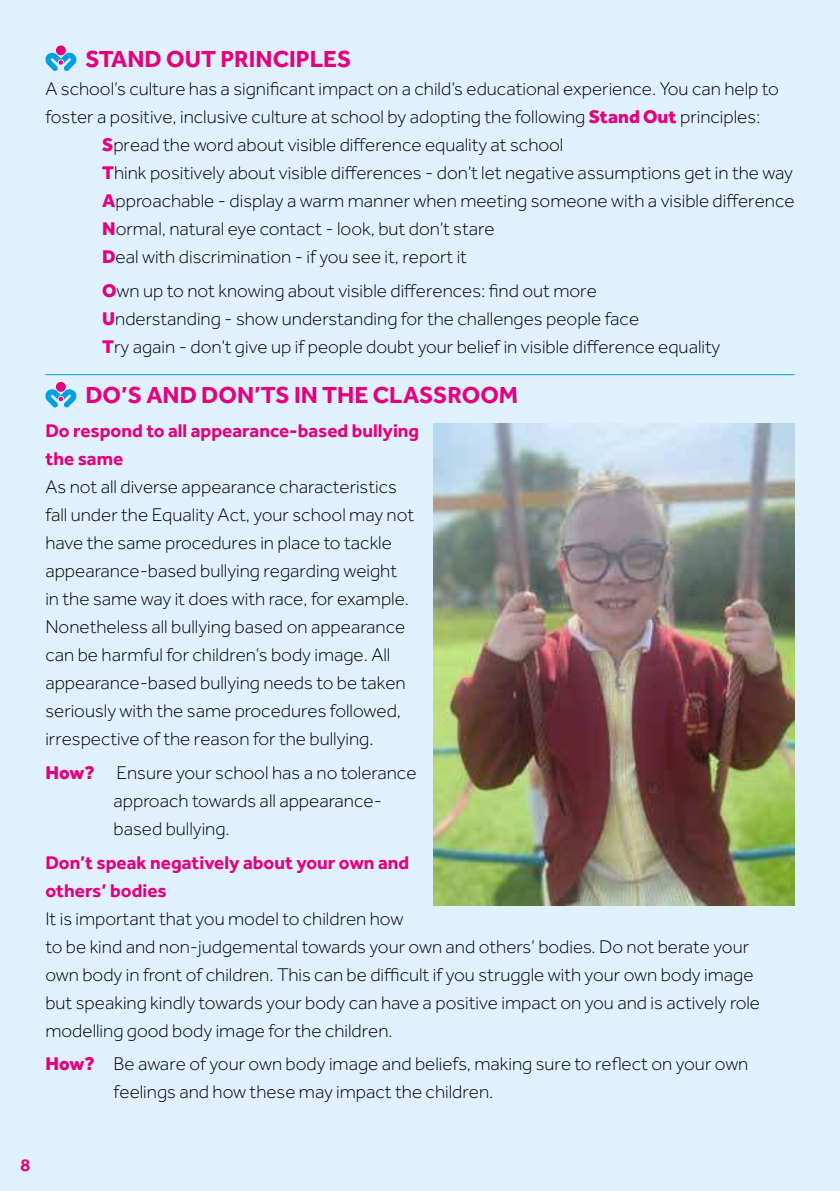
<style>
.page{position:relative;width:840px;height:1191px;background:#fff}
.page>*{position:absolute;margin:0;border:0;box-sizing:border-box;transform-origin:0 0}
.t1{font:700 24px "Effra";color:#e5007d}
.t2{font:300 19px/28px "Effra";color:#000}
.t3{font:700 19px/28px "Effra";color:#e5007d}
.t4{font:700 18px "Effra";color:#e5007d}
.s1{font-weight:800;color:#e5007d}
</style>
<div class="page">
<div style="left:0;top:0;width:839px;height:1191px;background:#dff1fd"></div>
<hr style="left:45px;top:374px;width:749px;height:1px;background:#009ee3">
<div style="left:56px;top:45px;width:10px;height:10px;background:#e5007d;border-radius:50%"></div>
<svg style="left:45px;top:52px;width:32px;height:19px"></svg>
<div style="left:56px;top:382px;width:10px;height:10px;background:#e5007d;border-radius:50%"></div>
<svg style="left:45px;top:388px;width:32px;height:19px"></svg>
<img style="left:433px;top:424px;width:361px;height:481px">
<p class="t1" style="left:85px;top:50px;width:267px">STAND OUT PRINCIPLES</p>
<p class="t2" style="left:45px;top:74px;width:734px">A school’s culture has a signi昀椀cant impact on a child’s educational experience. You can help to</p>
<p class="t2" style="left:45px;top:103px;width:716px">foster a positive, inclusive culture at school by adopting the following <span class="s1">Stand Out</span> principles:</p>
<p class="t2" style="left:102px;top:130px;width:462px"><span class="s1">S</span>pread the word about visible di昀昀erence equality at school</p>
<p class="t2" style="left:102px;top:158px;width:692px"><span class="s1">T</span>hink positively about visible di昀昀erences - don’t let negative assumptions get in the way</p>
<p class="t2" style="left:102px;top:186px;width:693px"><span class="s1">A</span>pproachable - display a warm manner when meeting someone with a visible di昀昀erence</p>
<p class="t2" style="left:102px;top:215px;width:394px"><span class="s1">N</span>ormal, natural eye contact - look, but don’t stare</p>
<p class="t2" style="left:102px;top:243px;width:366px"><span class="s1">D</span>eal with discrimination - if you see it, report it</p>
<p class="t2" style="left:102px;top:276px;width:619px"><span class="s1">O</span>wn up to not knowing about visible di昀昀erences: 昀椀nd out more<br><span class="s1">U</span>nderstanding - show understanding for the challenges people face<br><span class="s1">T</span>ry again - don’t give up if people doubt your belief in visible di昀昀erence equality</p>
<p class="t1" style="left:85px;top:386px;width:434px">DO’S AND DON’TS IN THE CLASSROOM</p>
<p class="t3" style="left:45px;top:418px;width:375px">Do respond to all appearance-based bullying the same</p>
<p class="t2" style="left:45px;top:473px;width:370px">As not all diverse appearance characteristics fall under the Equality Act, your school may not have the same procedures in place to tackle appearance-based bullying regarding weight in the same way it does with race, for example.<br>Nonetheless all bullying based on appearance can be harmful for children’s body image. All appearance-based bullying needs to be taken seriously with the same procedures followed, irrespective of the reason for the bullying.</p>
<p class="t2" style="left:113px;top:759px;width:304px;text-indent:-68px"><span class="s1">How?</span> Ensure your school has a no tolerance approach towards all appearance&shy;based bullying.</p>
<p class="t3" style="left:45px;top:850px;width:365px">Don’t speak negatively about your own and others’ bodies</p>
<p class="t2" style="left:45px;top:904px;width:715px">It is important that you model to children how<br>to be kind and non-judgemental towards your own and others’ bodies. Do not berate your own body in front of children. This can be di昀케cult if you struggle with your own body image but speaking kindly towards your body can have a positive impact on you and is actively role modelling good body image for the children.</p>
<p class="t2" style="left:113px;top:1050px;width:636px;text-indent:-68px"><span class="s1">How?</span> Be aware of your own body image and beliefs, making sure to re昀氀ect on your own feelings and how these may impact the children.</p>
<p class="t4" style="left:21px;top:1158px;width:11px">8</p>
</div>
